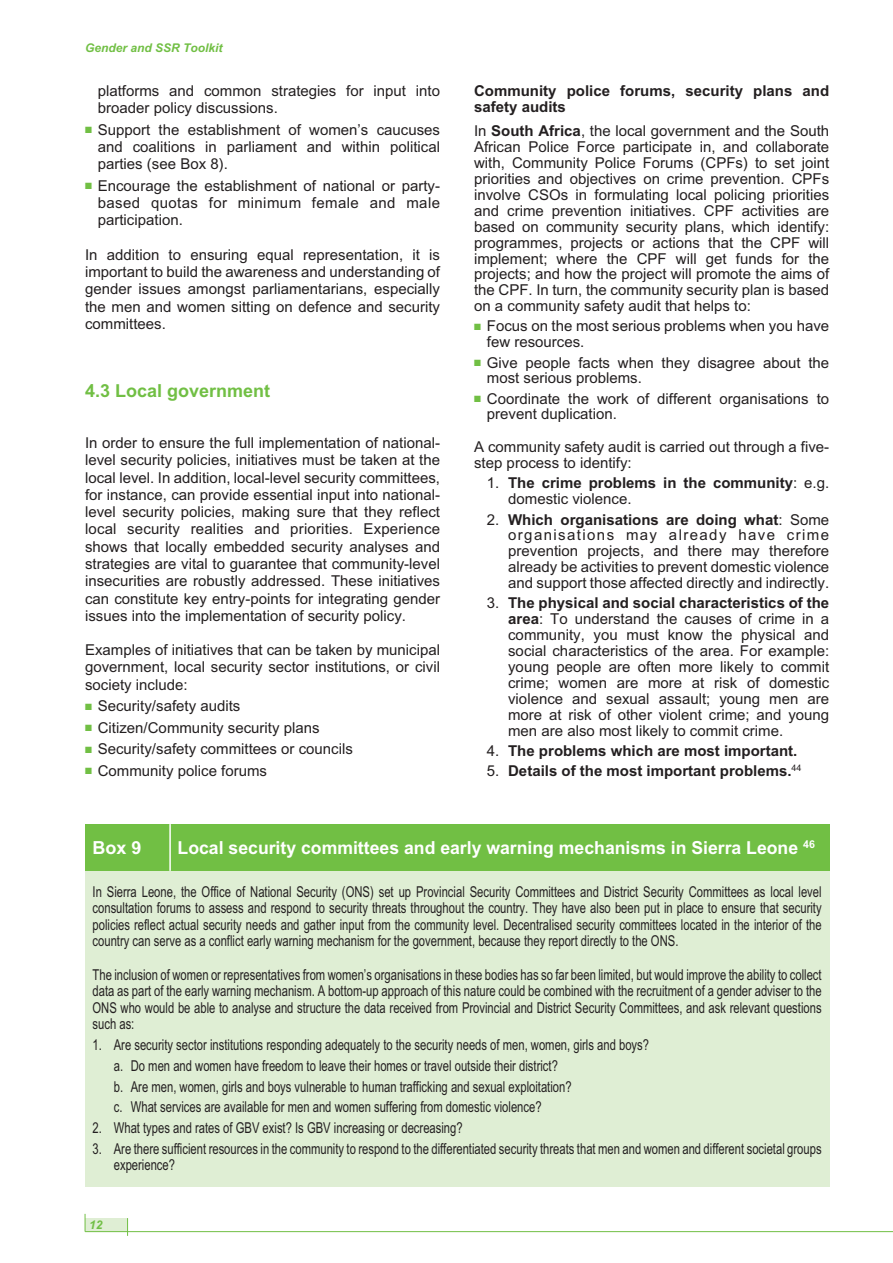
<style>
.page{position:relative;width:893px;height:1263px;background:#fff}
.page>*{position:absolute;margin:0;border:0;box-sizing:border-box;transform-origin:0 0}
.t1{font:700 18px "Arial";color:#fff}
.t2{font:700 18px "Arial";color:#71bf44}
.t3{font:15px/15.9px "Arial";color:#231f20;text-align:justify}
.t4{font:15px/16.5px "Arial";color:#231f20;text-align:justify;scale:.75 1}
.t5{font:700 15px/15.9px "Arial";color:#231f20}
.t6{font:italic 700 12px "Arial";color:#71bf44}
.s1{color:#71bf44}
.s2{font-weight:700}
.s3{font-weight:400}
</style>
<div class="page">
<div style="left:85px;top:1218px;width:43px;height:13px;background:#dfeed4"></div>
<hr style="left:85px;top:1231px;width:808px;height:1px;background:#71bf44">
<svg style="left:85px;top:1214px;width:1px;height:17px"></svg>
<svg style="left:127px;top:1218px;width:1px;height:18px"></svg>
<div style="left:85px;top:849px;width:744px;height:337px;background:#dfeed4"></div>
<div style="left:85px;top:824px;width:744px;height:47px;background:#71bf44"></div>
<hr style="left:169px;top:824px;width:2px;height:47px;background:#fff">
<p class="t6" style="left:85px;top:41px;width:139px">Gender and SSR Toolkit</p>
<p class="t3" style="left:98px;top:82px;width:344px;line-height:17.2px">platforms and common strategies for input into broader policy discussions.</p>
<p class="t3" style="left:98px;top:121px;width:344px;line-height:17.2px;text-indent:-13px"><span class="s1">■</span> Support the establishment of women’s caucuses and coalitions in parliament and within political parties (see Box 8).</p>
<p class="t3" style="left:98px;top:177px;width:344px;line-height:17.2px;text-indent:-13px"><span class="s1">■</span> Encourage the establishment of national or party&shy;based quotas for minimum female and male participation.</p>
<p class="t3" style="left:85px;top:246px;width:357px;line-height:17.2px">In addition to ensuring equal representation, it is important to build the awareness and understanding of gender issues amongst parliamentarians, especially the men and women sitting on defence and security committees.</p>
<p class="t2" style="left:85px;top:380px;width:187px">4.3 Local government</p>
<p class="t3" style="left:85px;top:434px;width:357px;line-height:17.2px">In order to ensure the full implementation of national&shy;level security policies, initiatives must be taken at the local level. In addition, local-level security committees, for instance, can provide essential input into national&shy;level security policies, making sure that they reflect local security realities and priorities. Experience shows that locally embedded security analyses and strategies are vital to guarantee that community-level insecurities are robustly addressed. These initiatives can constitute key entry-points for integrating gender issues into the implementation of security policy.</p>
<p class="t3" style="left:85px;top:641px;width:357px;line-height:17.2px">Examples of initiatives that can be taken by municipal government, local security sector institutions, or civil society include:</p>
<p class="t3" style="left:85px;top:698px;width:157px"><span class="s1">■</span> Security/safety audits</p>
<p class="t3" style="left:85px;top:720px;width:236px"><span class="s1">■</span> Citizen/Community security plans</p>
<p class="t3" style="left:85px;top:741px;width:269px"><span class="s1">■</span> Security/safety committees or councils</p>
<p class="t3" style="left:85px;top:763px;width:183px"><span class="s1">■</span> Community police forums</p>
<p class="t5" style="left:474px;top:83px;width:357px">Community police forums, security plans and safety audits</p>
<p class="t3" style="left:474px;top:123px;width:357px">In <span class="s2">South Africa</span>, the local government and the South African Police Force participate in, and collaborate with, Community Police Forums (CPFs) to set joint priorities and objectives on crime prevention. CPFs involve CSOs in formulating local policing priorities and crime prevention initiatives. CPF activities are based on community security plans, which identify: programmes, projects or actions that the CPF will implement; where the CPF will get funds for the projects; and how the project will promote the aims of the CPF. In turn, the community security plan is based on a community safety audit that helps to:</p>
<p class="t3" style="left:487px;top:318px;width:344px;text-indent:-13px"><span class="s1">■</span> Focus on the most serious problems when you have few resources.</p>
<p class="t3" style="left:487px;top:354px;width:344px;text-indent:-13px"><span class="s1">■</span> Give people facts when they disagree about the most serious problems.</p>
<p class="t3" style="left:487px;top:390px;width:344px;text-indent:-13px"><span class="s1">■</span> Coordinate the work of different organisations to prevent duplication.</p>
<p class="t3" style="left:474px;top:439px;width:357px">A community safety audit is carried out through a five&shy;step process to identify:</p>
<p class="t5" style="left:508px;top:475px;width:323px;text-indent:-21px"><span class="s3">1.</span> The crime problems in the community<span class="s3">: e.g. domestic violence.</span></p>
<p class="t3" style="left:508px;top:511px;width:323px;text-indent:-21px">2. <span class="s2">Which organisations are doing what</span>: Some organisations may already have crime prevention projects, and there may therefore already be activities to prevent domestic violence and support those affected directly and indirectly.</p>
<p class="t3" style="left:508px;top:595px;width:323px;text-indent:-21px">3. <span class="s2">The physical and social characteristics of the area</span>: To understand the causes of crime in a community, you must know the physical and social characteristics of the area. For example: young people are often more likely to commit crime; women are more at risk of domestic violence and sexual assault; young men are more at risk of other violent crime; and young men are also most likely to commit crime.</p>
<p class="t5" style="left:487px;top:743px;width:312px"><span class="s3">4.</span> The problems which are most important.</p>
<p class="t5" style="left:487px;top:763px;width:316px"><span class="s3">5.</span> Details of the most important problems.<sup>44</sup></p>
<p class="t1" style="left:93px;top:837px;width:51px">Box 9</p>
<p class="t1" style="left:178px;top:837px;width:639px">Local security committees and early warning mechanisms in Sierra Leone <sup>46</sup></p>
<p class="t4" style="left:93px;top:883px;width:974px">In Sierra Leone, the Office of National Security (ONS) set up Provincial Security Committees and District Security Committees as local level consultation forums to assess and respond to security threats throughout the country. They have also been put in place to ensure that security policies reflect actual security needs and gather input from the community level. Decentralised security committees located in the interior of the country can serve as a conflict early warning mechanism for the government, because they report directly to the ONS.</p>
<p class="t4" style="left:93px;top:966px;width:974px">The inclusion of women or representatives from women’s organisations in these bodies has so far been limited, but would improve the ability to collect data as part of the early warning mechanism. A bottom-up approach of this nature could be combined with the recruitment of a gender adviser to the ONS who would be able to analyse and structure the data received from Provincial and District Security Committees, and ask relevant questions such as:</p>
<p class="t4" style="left:114px;top:1034px;width:715px;line-height:20.7px;text-align:left;text-indent:-21px">1. Are security sector institutions responding adequately to the security needs of men, women, girls and boys? a. Do men and women have freedom to leave their homes or travel outside their district?<br>b. Are men, women, girls and boys vulnerable to human trafficking and sexual exploitation?<br>c. What services are available for men and women suffering from domestic violence?</p>
<p class="t4" style="left:93px;top:1120px;width:495px">2. What types and rates of GBV exist? Is GBV increasing or decreasing?</p>
<p class="t4" style="left:114px;top:1140px;width:945px;text-indent:-21px">3. Are there sufficient resources in the community to respond to the differentiated security threats that men and women and different societal groups experience?</p>
<p class="t6" style="left:89px;top:1218px;width:15px">12</p>
</div>
